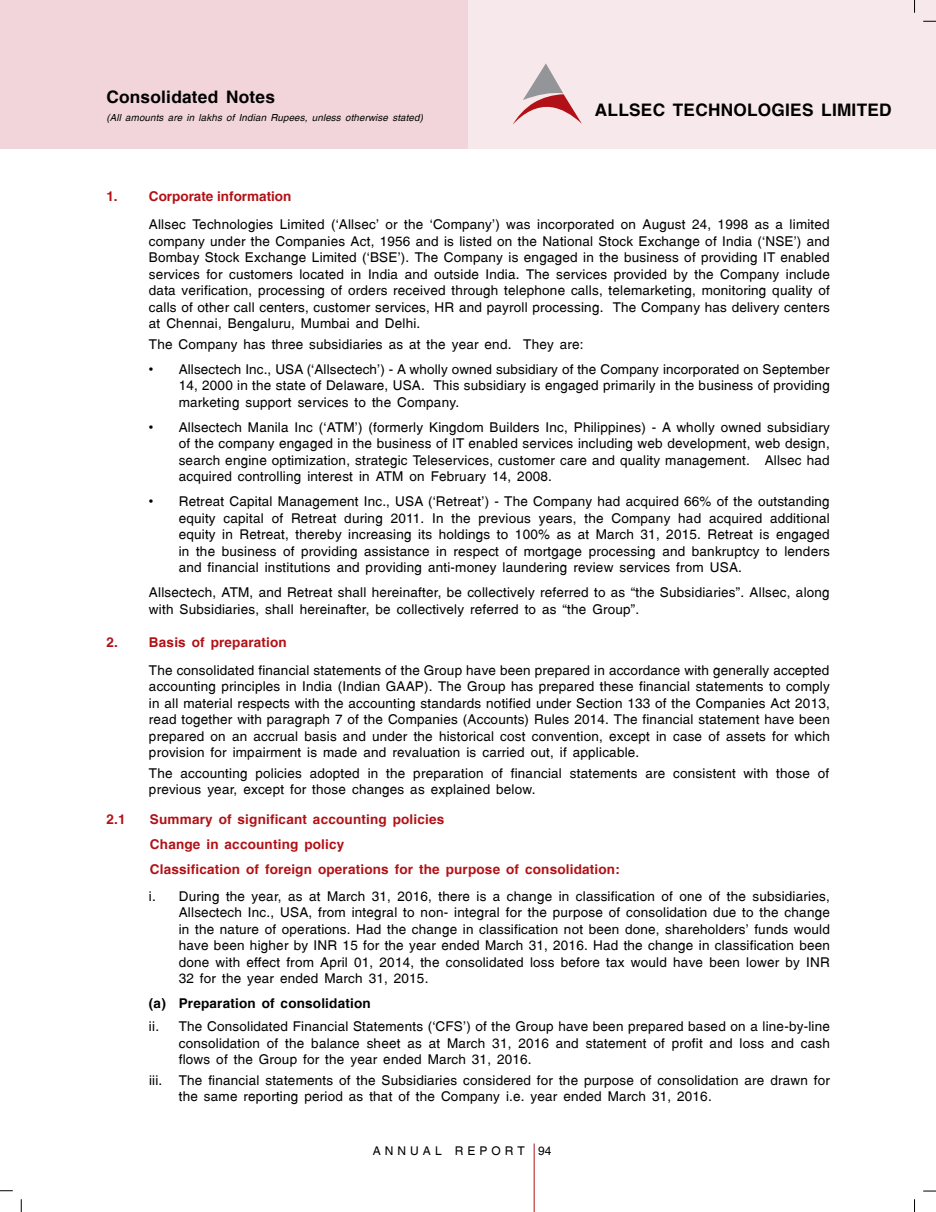
<style>
.page{position:relative;width:936px;height:1212px;background:#fff}
.page>*{position:absolute;margin:0;border:0;box-sizing:border-box;transform-origin:0 0}
.t1{font:700 17.25px "Switzerland";letter-spacing:.015em;color:#000}
.t2{font:13.5px/16.5px "Switzerland Plain";letter-spacing:.015em;color:#000;text-align:justify}
.t3{font:700 13.5px/25px "Switzerland";letter-spacing:.015em;color:#b11116}
.t4{font:700 13.5px "Switzerland";letter-spacing:.015em;color:#000}
.t5{font:12px "Switzerland Plain";letter-spacing:.335em;color:#000}
.t6{font:italic 9.75px "Switzerland";letter-spacing:.015em;color:#000}
</style>
<div class="page">
<div style="left:468px;top:0;width:467px;height:149px;background:#f7e9eb"></div>
<svg style="left:914px;top:1199px;width:1px;height:13px"></svg>
<svg style="left:21px;top:1199px;width:1px;height:13px"></svg>
<svg style="left:923px;top:21px;width:12px;height:1px"></svg>
<svg style="left:0;top:1190px;width:13px;height:1px"></svg>
<hr style="left:533px;top:1143px;width:1px;height:69px;background:#b11116">
<svg style="left:923px;top:1191px;width:12px;height:1px"></svg>
<svg style="left:914px;top:0;width:1px;height:13px"></svg>
<svg style="left:513px;top:63px;width:69px;height:61px"></svg>
<div style="left:0;top:0;width:468px;height:149px;background:#f1d5db"></div>
<p class="t1" style="left:106px;top:87px;width:170px">Consolidated Notes</p>
<p class="t6" style="left:106px;top:112px;width:318px">(All amounts are in lakhs of Indian Rupees, unless otherwise stated)</p>
<p class="t1" style="left:594px;top:99px;width:298px">Allsec technologies limited</p>
<p class="t3" style="left:106px;top:184px;width:33px">1. C</p>
<p class="t3" style="left:159px;top:184px;width:134px">orporate information</p>
<p class="t2" style="left:149px;top:216px;width:682px">Allsec Technologies Limited (‘Allsec’ or the ‘Company’) was incorporated on August 24, 1998 as a limited company under the Companies Act, 1956 and is listed on the National Stock Exchange of India (‘NSE’) and Bombay Stock Exchange Limited (‘BSE’). The Company is engaged in the business of providing IT enabled services for customers located in India and outside India. The services provided by the Company include data verification, processing of orders received through telephone calls, telemarketing, monitoring quality of calls of other call centers, customer services, HR and payroll processing. The Company has delivery centers at Chennai, Bengaluru, Mumbai and Delhi.</p>
<p class="t2" style="left:106px;top:336px;width:27px">T</p>
<p class="t2" style="left:157px;top:336px;width:428px">he Company has three subsidiaries as at the year end. They are:</p>
<p class="t2" style="left:179px;top:361px;width:652px;text-indent:-30px">• Allsectech Inc., USA (‘Allsectech’) - A wholly owned subsidiary of the Company incorporated on September 14, 2000 in the state of Delaware, USA. This subsidiary is engaged primarily in the business of providing marketing support services to the Company.</p>
<p class="t2" style="left:179px;top:419px;width:652px;text-indent:-30px">• Allsectech Manila Inc (‘ATM’) (formerly Kingdom Builders Inc, Philippines) - A wholly owned subsidiary of the company engaged in the business of IT enabled services including web development, web design, search engine optimization, strategic Teleservices, customer care and quality management. Allsec had acquired controlling interest in ATM on February 14, 2008.</p>
<p class="t2" style="left:179px;top:493px;width:652px;text-indent:-30px">• Retreat Capital Management Inc., USA (‘Retreat’) - The Company had acquired 66% of the outstanding equity capital of Retreat during 2011. In the previous years, the Company had acquired additional equity in Retreat, thereby increasing its holdings to 100% as at March 31, 2015. Retreat is engaged in the business of providing assistance in respect of mortgage processing and bankruptcy to lenders and financial institutions and providing anti-money laundering review services from U SA.</p>
<p class="t2" style="left:149px;top:584px;width:682px">Allsectech, ATM, and Retreat shall hereinafter, be collectively referred to as “the Subsidiaries”. Allsec, along with Subsidiaries, shall hereinafter, be collectively referred to as “the Group”.</p>
<p class="t3" style="left:106px;top:630px;width:182px">2. Basis of preparation</p>
<p class="t2" style="left:149px;top:661px;width:682px">The consolidated financial statements of the Group have been prepared in accordance with generally accepted accounting principles in India (Indian GAAP). The Group has prepared these financial statements to comply in all material respects with the accounting standards notified under Section 133 of the Companies Act 2013, read together with paragraph 7 of the Companies (Accounts) Rules 2014. The financial statement have been prepared on an accrual basis and under the historical cost convention, except in case of assets for which provision for impairment is made and revaluation is carried out, if applicable.</p>
<p class="t2" style="left:106px;top:765px;width:27px">T</p>
<p class="t2" style="left:149px;top:765px;width:681px;text-indent:8px">he accounting policies adopted in the preparation of financial statements are consistent with those of previous year, except for those changes as explained below.</p>
<p class="t3" style="left:106px;top:806px;width:37px">2.1 S</p>
<p class="t3" style="left:150px;top:806px;width:471px;text-indent:9px">ummary of significant accounting policies<br>Change in accounting policy<br>Classification of foreign operations for the purpose of consolidation:</p>
<p class="t2" style="left:179px;top:888px;width:652px;text-indent:-30px">i. During the year, as at March 31, 2016, there is a change in classification of one of the subsidiaries, Allsectech Inc., U SA, from integral to non- integral for the purpose of consolidation due to the change in the nature of operations. Had the change in classification not been done, shareholders’ funds would have been higher by INR 15 for the year ended March 31, 2016. Had the change in classification been done with effect from April 01, 2014, the consolidated loss before tax would have been lower by INR 32 for the year ended March 31, 2015.</p>
<p class="t4" style="left:149px;top:995px;width:223px">(a) Preparation of consolidation</p>
<p class="t2" style="left:179px;top:1018px;width:652px;text-indent:-30px">ii. The Consolidated Financial Statements (‘CFS’) of the Group have been prepared based on a line-by-line consolidation of the balance sheet as at March 31, 2016 and statement of profit and loss and cash flows of the Group for the year ended March 31, 2016.</p>
<p class="t2" style="left:179px;top:1072px;width:652px;text-indent:-30px">iii. The financial statements of the Subsidiaries considered for the purpose of consolidation are drawn for the same reporting period as that of the Company i.e. year ended March 31, 2016.</p>
<p class="t5" style="left:373px;top:1143px;width:180px">Annua l Repor t 94</p>
</div>
